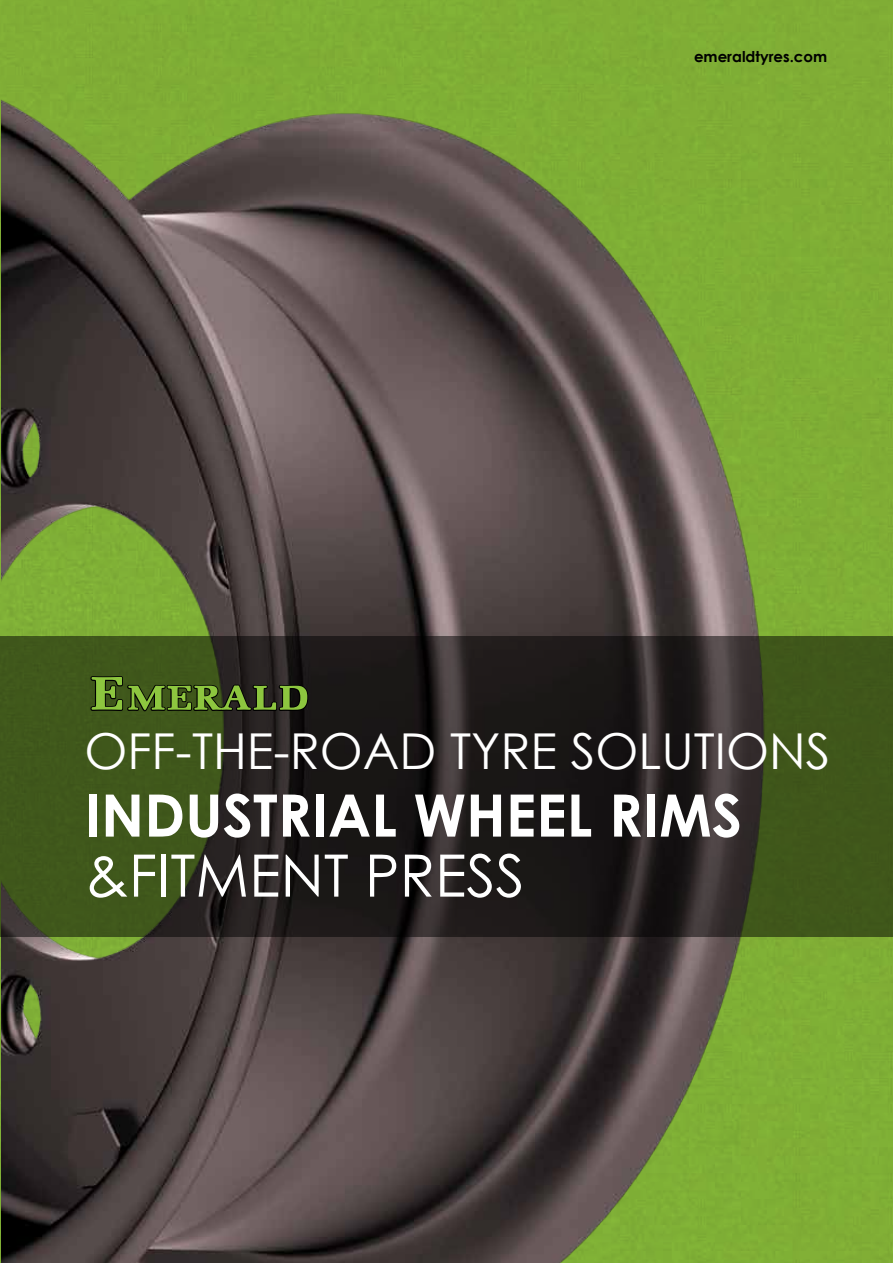
<style>
.page{position:relative;width:893px;height:1263px;background:#7fae35}
.page>*{position:absolute;margin:0;border:0;box-sizing:border-box;transform-origin:0 0}
.t1{font:700 58.5px "Century Gothic";color:#fff}
.t2{font:58.5px "Century Gothic";color:#fff}
.t3{font:49.5px "Century Gothic";color:#fff}
.t4{font:700 15px "Century Gothic";color:#000}
</style>
<div class="page">
<img style="left:1px;top:47px;width:798px;height:1216px">
<svg style="left:0;top:636px;width:893px;height:300px;background:#2d331c"></svg>
<svg style="left:90px;top:676px;width:218px;height:35px;background:#486023"></svg>
<p class="t4" style="left:694px;top:47px;width:135px">emeraldtyres.com</p>
<p class="t3" style="left:85px;top:721px;width:747px">OFF-THE-ROAD TYRE SOLUTIONS</p>
<p class="t1" style="left:85px;top:778px;width:659px">INDUSTRIAL WHEEL RIMS</p>
<p class="t2" style="left:85px;top:840px;width:442px">&amp;FITMENT PRESS</p>
</div>
